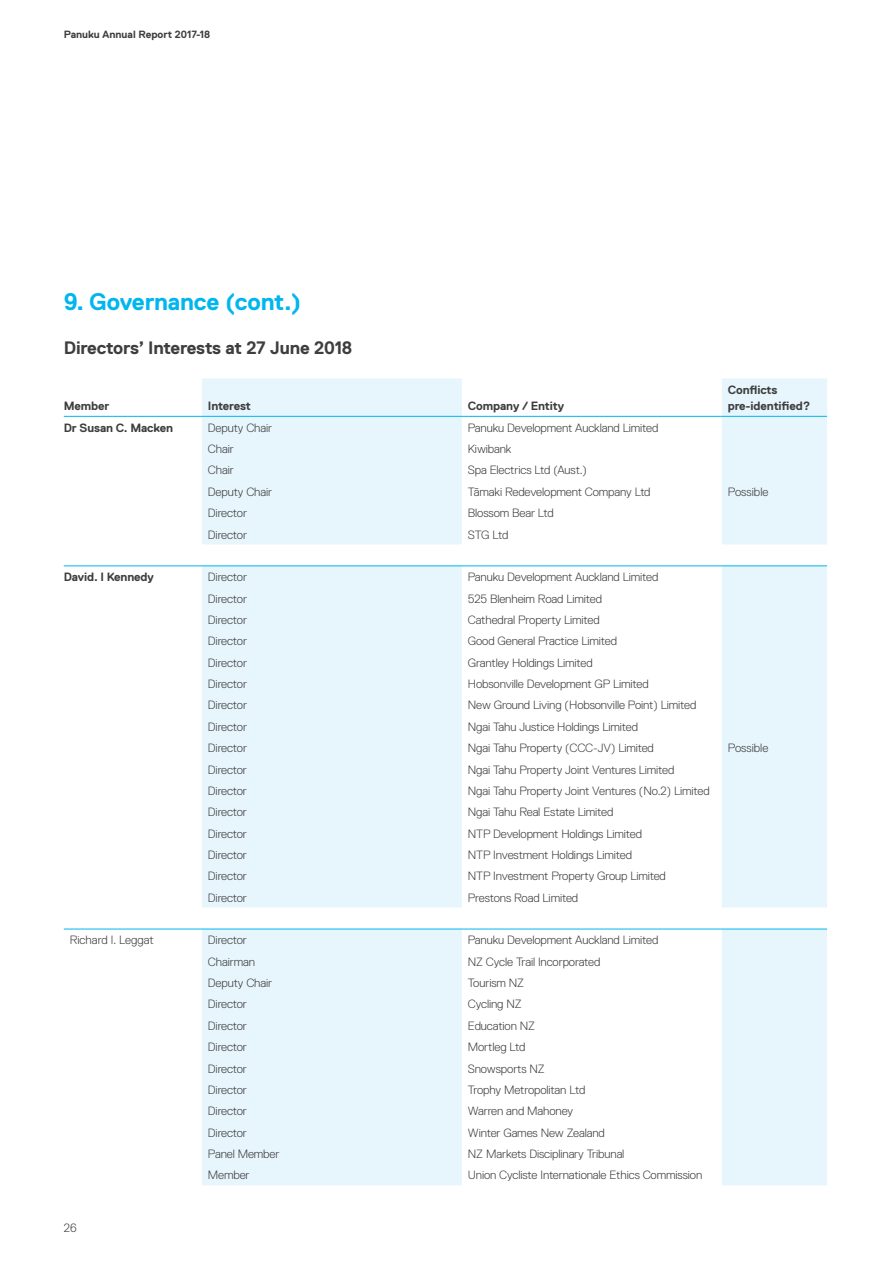
<style>
.page{position:relative;width:893px;height:1263px;background:#fff}
.page>*{position:absolute;margin:0;border:0;box-sizing:border-box;transform-origin:0 0}
.t1{font:700 24px "Replica Pro";letter-spacing:-.01em;color:#00b6ef}
.t2{font:700 18px "Replica Pro";letter-spacing:-.01em;color:#3e3e3f}
.t3{font:300 12px "Replica Pro";letter-spacing:-.01em;color:#3e3e3f}
.t4{font:700 12px/16.5px "Replica Pro";letter-spacing:-.01em;color:#3e3e3f}
.t5{font:700 10.5px "Replica Pro";color:#3e3e3f}
</style>
<div class="page">
<svg style="left:202px;top:378px;width:625px;height:807px;fill:#e7f6fd"></svg>
<svg style="left:64px;top:908px;width:763px;height:21px"></svg>
<hr style="left:64px;top:416px;width:138px;height:1px;background:#00b6ef">
<hr style="left:202px;top:416px;width:260px;height:1px;background:#00b6ef">
<hr style="left:462px;top:416px;width:260px;height:1px;background:#00b6ef">
<hr style="left:722px;top:416px;width:105px;height:1px;background:#00b6ef">
<hr style="left:64px;top:566px;width:138px;height:1px;background:#00b6ef">
<hr style="left:202px;top:566px;width:260px;height:1px;background:#00b6ef">
<hr style="left:462px;top:566px;width:260px;height:1px;background:#00b6ef">
<hr style="left:722px;top:566px;width:105px;height:1px;background:#00b6ef">
<hr style="left:64px;top:929px;width:138px;height:1px;background:#00b6ef">
<hr style="left:202px;top:929px;width:260px;height:1px;background:#00b6ef">
<hr style="left:462px;top:929px;width:260px;height:1px;background:#00b6ef">
<hr style="left:722px;top:929px;width:105px;height:1px;background:#00b6ef">
<p class="t5" style="left:64px;top:29px;width:148px">Panuku Annual Report 2017-18</p>
<h1 class="t1" style="left:64px;top:289px;width:239px">9. Governance (cont.)</h1>
<h2 class="t2" style="left:64px;top:338px;width:290px">Directors’ Interests at 27 June 2018</h2>
<p class="t4" style="left:64px;top:398px;width:47px">Member</p>
<p class="t4" style="left:208px;top:398px;width:44px">Interest</p>
<p class="t4" style="left:468px;top:398px;width:98px">Company / Entity</p>
<p class="t4" style="left:728px;top:381px;width:84px">Conflicts pre-identified?</p>
<p class="t4" style="left:64px;top:419px;width:111px">Dr Susan C. Macken</p>
<p class="t3" style="left:208px;top:421px;width:66px">Deputy Chair</p>
<p class="t3" style="left:468px;top:421px;width:192px">Panuku Development Auckland Limited</p>
<p class="t3" style="left:208px;top:442px;width:27px">Chair</p>
<p class="t3" style="left:468px;top:442px;width:45px">Kiwibank</p>
<p class="t3" style="left:208px;top:464px;width:27px">Chair</p>
<p class="t3" style="left:468px;top:464px;width:120px">Spa Electrics Ltd (Aust.)</p>
<p class="t3" style="left:208px;top:485px;width:66px">Deputy Chair</p>
<p class="t3" style="left:468px;top:485px;width:184px">Tāmaki Redevelopment Company Ltd</p>
<p class="t3" style="left:728px;top:485px;width:42px">Possible</p>
<p class="t3" style="left:208px;top:506px;width:41px">Director</p>
<p class="t3" style="left:468px;top:506px;width:88px">Blossom Bear Ltd</p>
<p class="t3" style="left:208px;top:528px;width:41px">Director</p>
<p class="t3" style="left:468px;top:528px;width:42px">STG Ltd</p>
<p class="t4" style="left:64px;top:569px;width:92px">David. I Kennedy</p>
<p class="t3" style="left:208px;top:570px;width:41px">Director</p>
<p class="t3" style="left:468px;top:570px;width:192px">Panuku Development Auckland Limited</p>
<p class="t3" style="left:208px;top:592px;width:41px">Director</p>
<p class="t3" style="left:468px;top:592px;width:136px">525 Blenheim Road Limited</p>
<p class="t3" style="left:208px;top:613px;width:41px">Director</p>
<p class="t3" style="left:468px;top:613px;width:133px">Cathedral Property Limited</p>
<p class="t3" style="left:208px;top:634px;width:41px">Director</p>
<p class="t3" style="left:468px;top:634px;width:151px">Good General Practice Limited</p>
<p class="t3" style="left:208px;top:656px;width:41px">Director</p>
<p class="t3" style="left:468px;top:656px;width:126px">Grantley Holdings Limited</p>
<p class="t3" style="left:208px;top:677px;width:41px">Director</p>
<p class="t3" style="left:468px;top:677px;width:182px">Hobsonville Development GP Limited</p>
<p class="t3" style="left:208px;top:699px;width:41px">Director</p>
<p class="t3" style="left:468px;top:699px;width:230px">New Ground Living (Hobsonville Point) Limited</p>
<p class="t3" style="left:208px;top:720px;width:41px">Director</p>
<p class="t3" style="left:468px;top:720px;width:172px">Ngai Tahu Justice Holdings Limited</p>
<p class="t3" style="left:208px;top:741px;width:41px">Director</p>
<p class="t3" style="left:468px;top:741px;width:188px">Ngai Tahu Property (CCC-JV) Limited</p>
<p class="t3" style="left:728px;top:741px;width:42px">Possible</p>
<p class="t3" style="left:208px;top:763px;width:41px">Director</p>
<p class="t3" style="left:468px;top:763px;width:208px">Ngai Tahu Property Joint Ventures Limited</p>
<p class="t3" style="left:208px;top:784px;width:41px">Director</p>
<p class="t3" style="left:468px;top:784px;width:243px">Ngai Tahu Property Joint Ventures (No.2) Limited</p>
<p class="t3" style="left:208px;top:805px;width:41px">Director</p>
<p class="t3" style="left:468px;top:805px;width:147px">Ngai Tahu Real Estate Limited</p>
<p class="t3" style="left:208px;top:827px;width:41px">Director</p>
<p class="t3" style="left:468px;top:827px;width:176px">NTP Development Holdings Limited</p>
<p class="t3" style="left:208px;top:848px;width:41px">Director</p>
<p class="t3" style="left:468px;top:848px;width:166px">NTP Investment Holdings Limited</p>
<p class="t3" style="left:208px;top:869px;width:41px">Director</p>
<p class="t3" style="left:468px;top:869px;width:200px">NTP Investment Property Group Limited</p>
<p class="t3" style="left:208px;top:891px;width:41px">Director</p>
<p class="t3" style="left:468px;top:891px;width:112px">Prestons Road Limited</p>
<p class="t3" style="left:70px;top:933px;width:86px">Richard I. Leggat</p>
<p class="t3" style="left:208px;top:933px;width:41px">Director</p>
<p class="t3" style="left:468px;top:933px;width:192px">Panuku Development Auckland Limited</p>
<p class="t3" style="left:208px;top:955px;width:49px">Chairman</p>
<p class="t3" style="left:468px;top:955px;width:134px">NZ Cycle Trail Incorporated</p>
<p class="t3" style="left:208px;top:976px;width:66px">Deputy Chair</p>
<p class="t3" style="left:468px;top:976px;width:58px">Tourism NZ</p>
<p class="t3" style="left:208px;top:998px;width:41px">Director</p>
<p class="t3" style="left:468px;top:998px;width:55px">Cycling NZ</p>
<p class="t3" style="left:208px;top:1019px;width:41px">Director</p>
<p class="t3" style="left:468px;top:1019px;width:69px">Education NZ</p>
<p class="t3" style="left:208px;top:1040px;width:41px">Director</p>
<p class="t3" style="left:468px;top:1040px;width:59px">Mortleg Ltd</p>
<p class="t3" style="left:208px;top:1062px;width:41px">Director</p>
<p class="t3" style="left:468px;top:1062px;width:79px">Snowsports NZ</p>
<p class="t3" style="left:208px;top:1083px;width:41px">Director</p>
<p class="t3" style="left:468px;top:1083px;width:119px">Trophy Metropolitan Ltd</p>
<p class="t3" style="left:208px;top:1104px;width:41px">Director</p>
<p class="t3" style="left:468px;top:1104px;width:107px">Warren and Mahoney</p>
<p class="t3" style="left:208px;top:1126px;width:41px">Director</p>
<p class="t3" style="left:468px;top:1126px;width:139px">Winter Games New Zealand</p>
<p class="t3" style="left:208px;top:1147px;width:73px">Panel Member</p>
<p class="t3" style="left:468px;top:1147px;width:158px">NZ Markets Disciplinary Tribunal</p>
<p class="t3" style="left:208px;top:1168px;width:43px">Member</p>
<p class="t3" style="left:468px;top:1168px;width:236px">Union Cycliste Internationale Ethics Commission</p>
<p class="t3" style="left:64px;top:1221px;width:14px">26</p>
</div>
